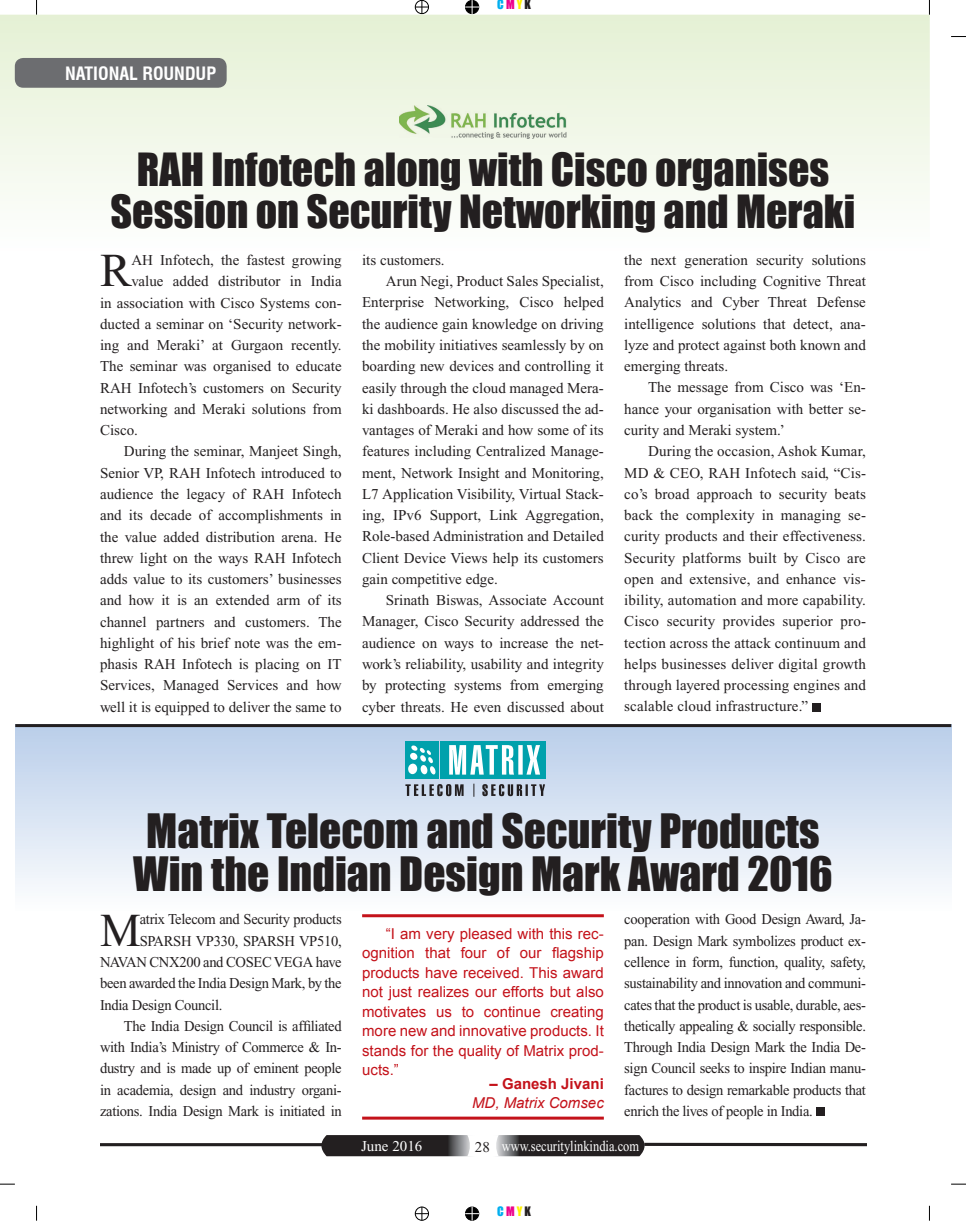
<style>
.page{position:relative;width:966px;height:1221px;background:#fff}
.page>*{position:absolute;margin:0;border:0;box-sizing:border-box;transform-origin:0 0}
.t1{font:47.1px "Times New Roman";color:#231f20}
.t2{font:43.5px/43.5px "Impact";color:#231f20}
.t3{font:42px/42px "Impact";color:#231f20;text-align:center}
.t4{font:700 condensed 18px "Swiss 721 BT";color:#fff}
.t5{font:15px/21.3px "Times New Roman";color:#231f20;text-align:justify}
.t6{font:15px "Times New Roman";letter-spacing:-.02em;color:#231f20}
.t7{font:15px/19.5px "Arial";color:#c4121a;text-align:justify}
.t8{font:15px "Times New Roman";color:#fff;scale:.83 1}
.t9{font:italic 15px "Arial";color:#c4121a}
.t10{font:700 15px "Arial";color:#c4121a}
.t11{font:15px "Times New Roman";color:#fff}
.t12{font:12px "Impact";letter-spacing:.175em;color:#00aeef}
.s1{color:#ed028c}
.s2{color:#fff101}
.s3{color:#231f20}
</style>
<div class="page">
<svg style="left:36px;top:0;width:1px;height:15px"></svg>
<svg style="left:928px;top:0;width:1px;height:15px"></svg>
<svg style="left:36px;top:1205px;width:1px;height:15px"></svg>
<svg style="left:0;top:1183px;width:15px;height:1px"></svg>
<svg style="left:928px;top:1206px;width:1px;height:14px"></svg>
<svg style="left:465px;top:0;width:14px;height:14px"></svg>
<div style="left:415px;top:0;width:14px;height:14px;border:1px solid #000;border-radius:50%"></div>
<svg style="left:415px;top:0;width:13px;height:14px"></svg>
<svg style="left:465px;top:1206px;width:14px;height:14px"></svg>
<div style="left:415px;top:1206px;width:14px;height:14px;border:1px solid #000;border-radius:50%"></div>
<svg style="left:415px;top:1206px;width:13px;height:14px"></svg>
<svg style="left:951px;top:36px;width:15px;height:1px"></svg>
<svg style="left:951px;top:1183px;width:15px;height:1px"></svg>
<hr style="left:100px;top:1143px;width:224px;height:3px;background:#231f20">
<svg style="left:646px;top:1142px;width:219px;height:4px"></svg>
<svg style="left:319px;top:1135px;width:327px;height:21px;background:#474446"></svg>
<svg style="left:0;top:15px;width:929px;height:184px"></svg>
<div style="left:15px;top:724px;width:936px;height:188px;background:linear-gradient(to bottom,#b7cde9,#fdfefe)"></div>
<div style="left:15px;top:58px;width:211px;height:30px;background:#6c6d70;border-radius:9px"></div>
<div style="left:812px;top:703px;width:8px;height:8px;background:#231f20"></div>
<img style="left:399px;top:106px;width:168px;height:32px">
<hr style="left:15px;top:724px;width:936px;height:3px;background:#231f20">
<div style="left:440px;top:741px;width:105px;height:37px;background:#00a1ac"></div>
<svg style="left:449px;top:745px;width:91px;height:29px"></svg>
<div style="left:405px;top:741px;width:33px;height:37px;background:#00a1ac"></div>
<svg style="left:408px;top:745px;width:27px;height:29px"></svg>
<svg style="left:405px;top:783px;width:140px;height:13px;background:#9098a4"></svg>
<div style="left:815px;top:1107px;width:9px;height:8px;background:#231f20"></div>
<hr style="left:362px;top:914px;width:241px;height:3px;background:#c4121a">
<hr style="left:362px;top:1116px;width:241px;height:3px;background:#c4121a">
<p class="t4" style="left:65px;top:62px;width:153px">NATIONAL ROUNDUP</p>
<p class="t12" style="left:497px;top:-5px;width:35px">C<span class="s1">M</span><span class="s2">Y</span> <span class="s3">K</span></p>
<h3 class="t3" style="left:110px;top:148px;width:746px">RAH Infotech along with Cisco organises<br>Session on Security Networking and Meraki</h3>
<h1 class="t1" style="left:100px;top:245px;width:33px">R</h1>
<p class="t5" style="left:131px;top:249px;width:212px">AH Infotech, the fastest growing</p>
<p class="t5" style="left:131px;top:271px;width:212px">value added distributor in India</p>
<p class="t5" style="left:100px;top:292px;width:243px">in association with Cisco Systems con-</p>
<p class="t5" style="left:100px;top:313px;width:243px">ducted a seminar on ‘Security network-</p>
<p class="t5" style="left:100px;top:334px;width:243px">ing and Meraki’ at Gurgaon recently.</p>
<p class="t5" style="left:100px;top:356px;width:243px">The seminar was organised to educate</p>
<p class="t5" style="left:100px;top:377px;width:243px">RAH Infotech’s customers on Security</p>
<p class="t5" style="left:100px;top:398px;width:243px">networking and Meraki solutions from</p>
<p class="t5" style="left:100px;top:419px;width:39px">Cisco.</p>
<p class="t5" style="left:124px;top:441px;width:219px">During the seminar, Manjeet Singh,</p>
<p class="t5" style="left:100px;top:462px;width:243px">Senior VP, RAH Infotech introduced to</p>
<p class="t5" style="left:100px;top:483px;width:243px">audience the legacy of RAH Infotech</p>
<p class="t5" style="left:100px;top:504px;width:243px">and its decade of accomplishments in</p>
<p class="t5" style="left:100px;top:526px;width:243px">the value added distribution arena. He</p>
<p class="t5" style="left:100px;top:547px;width:243px">threw light on the ways RAH Infotech</p>
<p class="t5" style="left:100px;top:568px;width:243px">adds value to its customers’ businesses</p>
<p class="t5" style="left:100px;top:589px;width:243px">and how it is an extended arm of its</p>
<p class="t5" style="left:100px;top:611px;width:243px">channel partners and customers. The</p>
<p class="t5" style="left:100px;top:632px;width:243px">highlight of his brief note was the em-</p>
<p class="t5" style="left:100px;top:653px;width:243px">phasis RAH Infotech is placing on IT</p>
<p class="t5" style="left:100px;top:674px;width:243px">Services, Managed Services and how</p>
<p class="t5" style="left:100px;top:696px;width:243px">well it is equipped to deliver the same to</p>
<p class="t5" style="left:362px;top:249px;width:84px">its customers.</p>
<p class="t5" style="left:386px;top:270px;width:219px">Arun Negi, Product Sales Specialist,</p>
<p class="t5" style="left:362px;top:292px;width:243px">Enterprise Networking, Cisco helped</p>
<p class="t5" style="left:362px;top:313px;width:243px">the audience gain knowledge on driving</p>
<p class="t5" style="left:362px;top:334px;width:243px">the mobility initiatives seamlessly by on</p>
<p class="t5" style="left:362px;top:355px;width:243px">boarding new devices and controlling it</p>
<p class="t5" style="left:362px;top:377px;width:243px">easily through the cloud managed Mera-</p>
<p class="t5" style="left:362px;top:398px;width:243px">ki dashboards. He also discussed the ad-</p>
<p class="t5" style="left:362px;top:419px;width:243px">vantages of Meraki and how some of its</p>
<p class="t5" style="left:362px;top:440px;width:243px">features including Centralized Manage-</p>
<p class="t5" style="left:362px;top:462px;width:243px">ment, Network Insight and Monitoring,</p>
<p class="t5" style="left:362px;top:483px;width:243px">L7 Application Visibility, Virtual Stack-</p>
<p class="t5" style="left:362px;top:504px;width:243px">ing, IPv6 Support, Link Aggregation,</p>
<p class="t5" style="left:362px;top:525px;width:243px">Role-based Administration and Detailed</p>
<p class="t5" style="left:362px;top:547px;width:243px">Client Device Views help its customers</p>
<p class="t5" style="left:362px;top:568px;width:137px">gain competitive edge.</p>
<p class="t5" style="left:386px;top:589px;width:219px">Srinath Biswas, Associate Account</p>
<p class="t5" style="left:362px;top:611px;width:243px">Manager, Cisco Security addressed the</p>
<p class="t5" style="left:362px;top:632px;width:243px">audience on ways to increase the net-</p>
<p class="t5" style="left:362px;top:653px;width:243px">work’s reliability, usability and integrity</p>
<p class="t5" style="left:362px;top:674px;width:243px">by protecting systems from emerging</p>
<p class="t5" style="left:362px;top:696px;width:243px">cyber threats. He even discussed about</p>
<p class="t5" style="left:624px;top:249px;width:243px">the next generation security solutions from Cisco including Cognitive Threat Analytics and Cyber Threat Defense intelligence solutions that detect, ana&shy;lyze and protect against both known and emerging threats.</p>
<p class="t5" style="left:624px;top:377px;width:243px;text-indent:24px">The message from Cisco was ‘En&shy;hance your organisation with better se&shy;curity and Meraki system.’</p>
<p class="t5" style="left:624px;top:440px;width:243px;text-indent:24px">During the occasion, Ashok Kumar, MD &amp; CEO, RAH Infotech said, “Cis&shy;co’s broad approach to security beats back the complexity in managing se&shy;curity products and their effectiveness.<br>Security platforms built by Cisco are open and extensive, and enhance vis&shy;ibility, automation and more capability.<br>Cisco security provides superior pro&shy;tection across the attack continuum and helps businesses deliver digital growth through layered processing engines and scalable cloud infrastructure.”</p>
<h2 class="t2" style="left:133px;top:807px;width:700px">Matrix Telecom and Security Products<br>Win the Indian Design Mark Award 2016</h2>
<p class="t5" style="left:624px;top:908px;width:243px">cooperation with Good Design Award, Ja&shy;pan. Design Mark symbolizes product ex&shy;cellence in form, function, quality, safety, sustainability and innovation and communi&shy;cates that the product is usable, durable, aes&shy;thetically appealing &amp; socially responsible.<br>Through India Design Mark the India De&shy;sign Council seeks to inspire Indian manu&shy;factures to design remarkable products that enrich the lives of people in India.</p>
<h1 class="t1" style="left:100px;top:904px;width:42px">M</h1>
<p class="t6" style="left:140px;top:911px;width:203px">atrix Telecom and Security products</p>
<p class="t7" style="left:362px;top:923px;width:243px;text-indent:24px">“I am very pleased with this rec&shy;ognition that four of our flagship products have received. This award not just realizes our efforts but also motivates us to continue creating more new and innovative products. It stands for the quality of Matrix prod&shy;ucts.”</p>
<p class="t10" style="left:489px;top:1073px;width:116px">– Ganesh Jivani</p>
<p class="t9" style="left:472px;top:1093px;width:133px">MD, Matrix Comsec</p>
<p class="t6" style="left:140px;top:932px;width:203px">SPARSH VP330, SPARSH VP510,</p>
<p class="t6" style="left:100px;top:953px;width:243px">NAVAN CNX200 and COSEC VEGA have</p>
<p class="t6" style="left:100px;top:975px;width:243px">been awarded the India Design Mark, by the</p>
<p class="t6" style="left:100px;top:996px;width:124px">India Design Council.</p>
<p class="t6" style="left:124px;top:1017px;width:219px">The India Design Council is affiliated</p>
<p class="t6" style="left:100px;top:1038px;width:243px">with India’s Ministry of Commerce &amp; In-</p>
<p class="t6" style="left:100px;top:1060px;width:243px">dustry and is made up of eminent people</p>
<p class="t6" style="left:100px;top:1081px;width:243px">in academia, design and industry organi-</p>
<p class="t6" style="left:100px;top:1102px;width:243px">zations. India Design Mark is initiated in</p>
<p class="t11" style="left:361px;top:1137px;width:63px">June 2016</p>
<p class="t8" style="left:475px;top:1137px;width:199px"><span class="s3">28</span> www.securitylinkindia.com</p>
<p class="t12" style="left:497px;top:1201px;width:35px">C<span class="s1">M</span><span class="s2">Y</span> <span class="s3">K</span></p>
</div>
